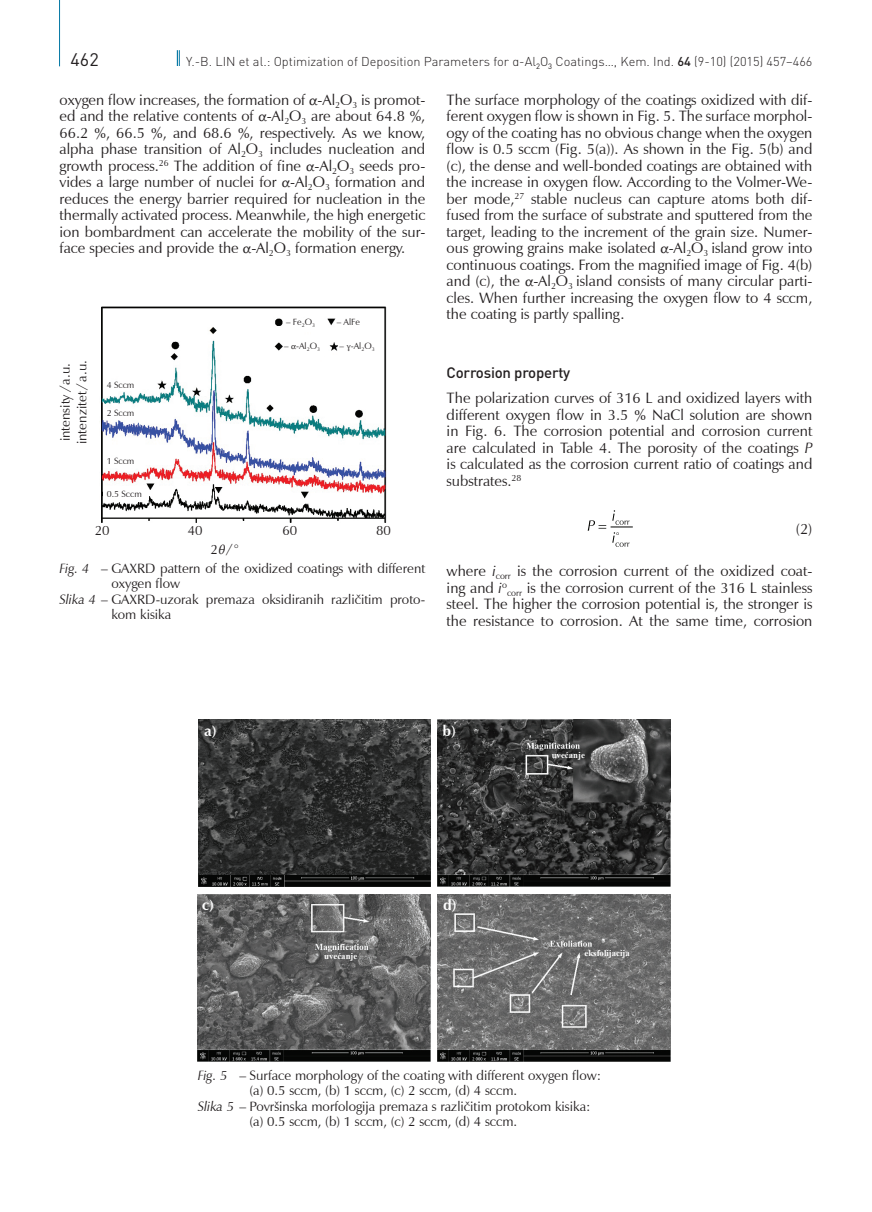
<style>
.page{position:relative;width:872px;height:1212px;background:#fff}
.page>*{position:absolute;margin:0;border:0;box-sizing:border-box;transform-origin:0 0}
.t1{font:18px "DIN Pro";color:#231f20}
._10_TEKST_RADA_-_ENG{font:15px/16.5px "Zapf Humanist Roman KUI";color:#231f20;text-align:justify}
._08_PODNASLOV_POGLAV{font:500 15px "DIN Pro";letter-spacing:-.015em;color:#231f20}
.t2{font:15px "Zapf Humanist Bold KUI";color:#fff}
._12_POTPIS_-_SLIKA{font:13.5px/16.8px "Zapf Humanist Roman KUI";color:#231f20}
._12_POTPIS_-_SLIKA-2{font:13.5px "Zapf Humanist Italic KUI";letter-spacing:-.01em;color:#231f20}
.t3{font:300 12.75px "DIN Pro";color:#231f20}
.t4{font:9px "Zapf Humanist Roman KUI";color:#231f20}
.t5{font:700 8.85px "Times New Roman";color:#fff}
.s1{font-weight:500}
.s2{font-family:"Zapf Humanist Italic KUI"}
</style>
<div class="page">
<svg style="left:177px;top:50px;width:3px;height:16px"></svg>
<hr style="left:59px;top:0;width:1px;height:66px;background:#0076a3">
<img style="left:101px;top:306px;width:286px;height:216px">
<div style="left:336px;top:315px;width:33px;height:14px;background:#fff"></div>
<div style="left:283px;top:318px;width:34px;height:13px;background:#fff"></div>
<div style="left:339px;top:340px;width:39px;height:16px;background:#fff"></div>
<div style="left:104px;top:380px;width:38px;height:11px;background:#fff"></div>
<div style="left:104px;top:409px;width:38px;height:11px;background:#fff"></div>
<div style="left:104px;top:457px;width:38px;height:11px;background:#fff"></div>
<div style="left:103px;top:489px;width:45px;height:11px;background:#fff"></div>
<div style="left:283px;top:340px;width:41px;height:19px;background:#fff"></div>
<svg style="left:587px;top:510px;width:45px;height:37px"></svg>
<img style="left:199px;top:720px;width:232px;height:167px">
<img style="left:437px;top:719px;width:233px;height:168px">
<img style="left:198px;top:894px;width:233px;height:167px">
<img style="left:438px;top:894px;width:233px;height:167px">
<p class="t1" style="left:71px;top:47px;width:30px">462</p>
<p class="_10_TEKST_RADA_-_ENG" style="left:60px;top:92px;width:367px">oxygen flow increases, the formation of α-Al<sub>2</sub>O<sub>3</sub> is promot&shy;ed and the relative contents of α-Al<sub>2</sub>O<sub>3</sub> are about 64.8 %, 66.2 %, 66.5 %, and 68.6 %, respectively. As we know, alpha phase transition of Al<sub>2</sub>O<sub>3</sub> includes nucleation and growth process.<sup>26</sup> The addition of fine α-Al<sub>2</sub>O<sub>3</sub> seeds pro&shy;vides a large number of nuclei for α-Al<sub>2</sub>O<sub>3</sub> formation and reduces the energy barrier required for nucleation in the thermally activated process. Meanwhile, the high energetic ion bombardment can accelerate the mobility of the sur&shy;face species and provide the α-Al<sub>2</sub>O<sub>3</sub> formation energy.</p>
<p class="t3" style="left:186px;top:53px;width:628px">Y.-B. LIN et al.: Optimization of Deposition Parameters for α-Al<sub>2</sub>O<sub>3</sub> Coatings…, Kem. Ind. <span class="s1">64</span> (9-10) (2015) 457−466</p>
<p class="_10_TEKST_RADA_-_ENG" style="left:446px;top:92px;width:367px">The surface morphology of the coatings oxidized with dif&shy;ferent oxygen flow is shown in Fig. 5. The surface morphol&shy;ogy of the coating has no obvious change when the oxygen flow is 0.5 sccm (Fig. 5(a)). As shown in the Fig. 5(b) and (c), the dense and well-bonded coatings are obtained with the increase in oxygen flow. According to the Volmer-We&shy;ber mode,<sup>27</sup> stable nucleus can capture atoms both dif&shy;fused from the surface of substrate and sputtered from the target, leading to the increment of the grain size. Numer&shy;ous growing grains make isolated α-Al<sub>2</sub>O<sub>3</sub> island grow into continuous coatings. From the magnified image of Fig. 4(b) and (c), the α-Al<sub>2</sub>O<sub>3</sub> island consists of many circular parti&shy;cles. When further increasing the oxygen flow to 4 sccm, the coating is partly spalling.</p>
<p class="t4" style="left:286px;top:316px;width:31px">– Fe<sub>2</sub>O<sub>3</sub></p>
<p class="t4" style="left:337px;top:315px;width:25px">– AlFe</p>
<p class="t4" style="left:339px;top:340px;width:37px">– γ-Al<sub>2</sub>O<sub>3</sub></p>
<p class="t4" style="left:284px;top:340px;width:37px">– α-Al<sub>2</sub>O<sub>3</sub></p>
<p class="_12_POTPIS_-_SLIKA" style="left:58px;top:444px;width:85px;rotate:-90deg">intensity ⁄a.u. intenzitet ⁄a.u.</p>
<p class="t4" style="left:107px;top:378px;width:29px">4 Sccm</p>
<p class="t4" style="left:107px;top:407px;width:29px">2 Sccm</p>
<p class="t4" style="left:107px;top:455px;width:29px">1 Sccm</p>
<p class="t4" style="left:107px;top:487px;width:37px">0.5 Sccm</p>
<p class="_12_POTPIS_-_SLIKA" style="left:95px;top:523px;width:16px">20</p>
<p class="_12_POTPIS_-_SLIKA" style="left:188px;top:523px;width:16px">40</p>
<p class="_12_POTPIS_-_SLIKA" style="left:282px;top:523px;width:16px">60</p>
<p class="_12_POTPIS_-_SLIKA" style="left:376px;top:523px;width:16px">80</p>
<p class="_12_POTPIS_-_SLIKA" style="left:210px;top:541px;width:30px">2<span class="s2">θ</span> ⁄ °</p>
<p class="_12_POTPIS_-_SLIKA-2" style="left:60px;top:559px;width:31px">Fig. 4</p>
<p class="_12_POTPIS_-_SLIKA" style="left:101px;top:560px;width:326px">– GAXRD pattern of the oxidized coatings with different</p>
<p class="_12_POTPIS_-_SLIKA" style="left:111px;top:575px;width:70px">oxygen flow</p>
<p class="_12_POTPIS_-_SLIKA" style="left:60px;top:592px;width:367px"><span class="s2">Slika 4</span> – GAXRD-uzorak premaza oksidiranih različitim proto-</p>
<p class="_12_POTPIS_-_SLIKA" style="left:111px;top:607px;width:61px">kom kisika</p>
<p class="_08_PODNASLOV_POGLAV" style="left:446px;top:362px;width:125px">Corrosion property</p>
<p class="_10_TEKST_RADA_-_ENG" style="left:446px;top:390px;width:367px">The polarization curves of 316 L and oxidized layers with different oxygen flow in 3.5 % NaCl solution are shown in Fig. 6. The corrosion potential and corrosion current are calculated in Table 4. The porosity of the coatings <span class="s2">P </span>is calculated as the corrosion current ratio of coatings and substrates.<sup>28</sup></p>
<p class="_10_TEKST_RADA_-_ENG" style="left:796px;top:522px;width:18px">(2)</p>
<p class="_10_TEKST_RADA_-_ENG" style="left:446px;top:563px;width:367px">where <span class="s2">i</span><sub>corr</sub> is the corrosion current of the oxidized coat&shy;ing and <span class="s2">i</span><sup>o</sup><sub>corr</sub> is the corrosion current of the 316 L stainless steel. The higher the corrosion potential is, the stronger is the resistance to corrosion. At the same time, corrosion</p>
<p class="t2" style="left:204px;top:720px;width:14px">a)</p>
<p class="t2" style="left:442px;top:720px;width:15px">b)</p>
<p class="t2" style="left:202px;top:894px;width:13px">c)</p>
<p class="t2" style="left:443px;top:894px;width:15px">d)</p>
<p class="t5" style="left:324px;top:950px;width:35px">uvećanje</p>
<p class="t5" style="left:551px;top:749px;width:35px">uvećanje</p>
<p class="t5" style="left:584px;top:947px;width:47px">eksfolijacija</p>
<p class="_12_POTPIS_-_SLIKA-2" style="left:198px;top:1066px;width:31px">Fig. 5</p>
<p class="_12_POTPIS_-_SLIKA" style="left:239px;top:1067px;width:363px">– Surface morphology of the coating with different oxygen flow:</p>
<p class="_12_POTPIS_-_SLIKA" style="left:249px;top:1082px;width:269px">(a) 0.5 sccm, (b) 1 sccm, (c) 2 sccm, (d) 4 sccm.</p>
<p class="_12_POTPIS_-_SLIKA" style="left:198px;top:1099px;width:394px"><span class="s2">Slika 5</span> – Površinska morfologija premaza s različitim protokom kisika:</p>
<p class="_12_POTPIS_-_SLIKA" style="left:249px;top:1114px;width:269px">(a) 0.5 sccm, (b) 1 sccm, (c) 2 sccm, (d) 4 sccm.</p>
</div>
